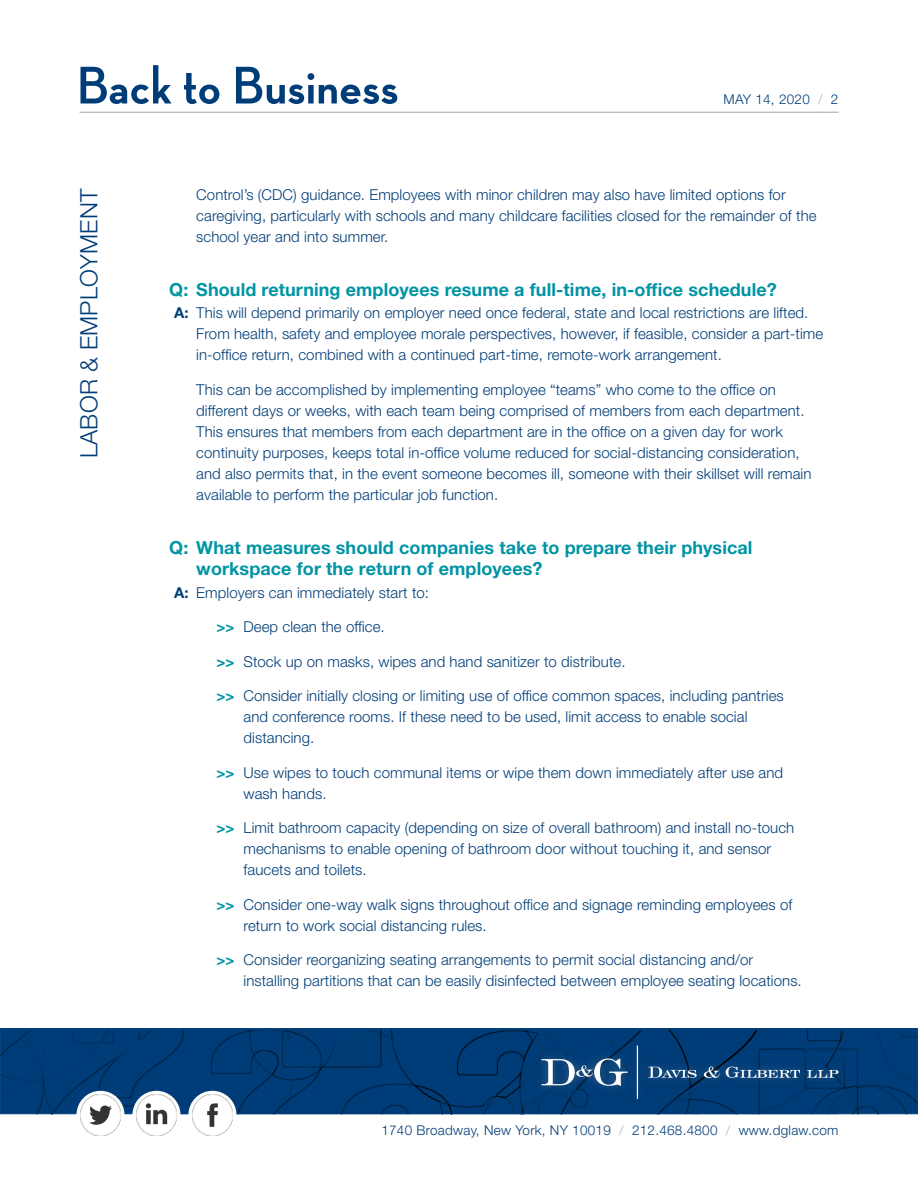
<style>
.page{position:relative;width:918px;height:1188px;background:#fff}
.page>*{position:absolute;margin:0;border:0;box-sizing:border-box;transform-origin:0 0}
.t1{font:700 54px "Neutra Disp";letter-spacing:.01em;color:#003d78}
.t2{font:300 24px "Helvetica Neue LT Std";letter-spacing:.01em;color:#003d78}
.PQ_-_Body_Text_-_FAQ{font:700 18px/21.6px "Helvetica Neue LT Std";letter-spacing:.005em;color:#0094a4}
.PQ_-_Body_Text_-_FAQ-2{font:300 15px/21px "Helvetica Neue LT Std";letter-spacing:.005em;color:#003d78}
.PQ_-_Body_Text_-_FAW{font:300 15px/21px "Helvetica Neue LT Std";letter-spacing:.005em;color:#003d78}
._03c_Article_Body_wh{font:300 13.5px "Helvetica Neue LT Std";letter-spacing:.02em;color:#003d78}
.s1{color:#a6b0ba}
.s2{font-weight:700}
.s3{font-weight:700;color:#0094a4}
</style>
<div class="page">
<div style="left:0;top:1028px;width:918px;height:86px;background:#003d78;border:1px solid #003d78"></div>
<hr style="left:169px;top:1113px;width:670px;height:1px;background:#003d78">
<div style="left:77px;top:1091px;width:47px;height:48px;background:#fff;border-radius:50%"></div>
<img style="left:80px;top:1094px;width:41px;height:41px">
<div style="left:132px;top:1091px;width:48px;height:48px;background:#fff;border-radius:50%"></div>
<img style="left:136px;top:1094px;width:41px;height:41px">
<div style="left:188px;top:1091px;width:48px;height:48px;background:#fff;border-radius:50%"></div>
<img style="left:192px;top:1094px;width:41px;height:41px">
<div style="left:533px;top:1037px;width:315px;height:70px;background:#fff;opacity:.25"></div>
<hr style="left:637px;top:1046px;width:1px;height:53px;background:#fff">
<svg style="left:541px;top:1058px;width:87px;height:28px"></svg>
<svg style="left:648px;top:1067px;width:49px;height:11px"></svg>
<svg style="left:704px;top:1067px;width:16px;height:11px"></svg>
<svg style="left:726px;top:1067px;width:74px;height:11px"></svg>
<svg style="left:807px;top:1070px;width:32px;height:8px"></svg>
<hr style="left:79px;top:112px;width:760px;height:1px;background:#a6b0ba">
<h1 class="t1" style="left:76px;top:55px;width:323px">Back to Business</h1>
<p class="_03c_Article_Body_wh" style="left:724px;top:90px;width:116px">MAY 14, 2020 <span class="s1">/</span> 2</p>
<h2 class="t2" style="left:74px;top:458px;width:271px;rotate:-90deg">LABOR &amp; EMPLOYMENT</h2>
<p class="PQ_-_Body_Text_-_FAQ-2" style="left:196px;top:184px;width:622px">Control’s (CDC) guidance. Employees with minor children may also have limited options for caregiving, particularly with schools and many childcare facilities closed for the remainder of the school year and into summer.</p>
<p class="PQ_-_Body_Text_-_FAQ" style="left:169px;top:278px;width:609px">Q: Should returning employees resume a full-time, in-office schedule?</p>
<p class="PQ_-_Body_Text_-_FAW" style="left:196px;top:302px;width:629px;text-indent:-22px"><span class="s2">A:</span> This will depend primarily on employer need once federal, state and local restrictions are lifted.<br>From health, safety and employee morale perspectives, however, if feasible, consider a part-time in-office return, combined with a continued part-time, remote-work arrangement.</p>
<p class="PQ_-_Body_Text_-_FAQ-2" style="left:196px;top:378px;width:617px">This can be accomplished by implementing employee “teams” who come to the office on different days or weeks, with each team being comprised of members from each department.<br>This ensures that members from each department are in the office on a given day for work continuity purposes, keeps total in-office volume reduced for social-distancing consideration, and also permits that, in the event someone becomes ill, someone with their skillset will remain available to perform the particular job function.</p>
<p class="PQ_-_Body_Text_-_FAQ" style="left:196px;top:536px;width:558px;text-indent:-27px">Q: What measures should companies take to prepare their physical workspace for the return of employees?</p>
<p class="PQ_-_Body_Text_-_FAW" style="left:174px;top:581px;width:256px"><span class="s2">A:</span> Employers can immediately start to:</p>
<p class="PQ_-_Body_Text_-_FAQ-2" style="left:217px;top:616px;width:170px"><span class="s3">&gt;&gt;&gt;</span> Deep clean the office.</p>
<p class="PQ_-_Body_Text_-_FAQ-2" style="left:217px;top:650px;width:411px"><span class="s3">&gt;&gt;&gt;</span> Stock up on masks, wipes and hand sanitizer to distribute.</p>
<p class="PQ_-_Body_Text_-_FAQ-2" style="left:244px;top:685px;width:542px;text-indent:-27px"><span class="s3">&gt;&gt;&gt;</span> Consider initially closing or limiting use of office common spaces, including pantries and conference rooms. If these need to be used, limit access to enable social distancing.</p>
<p class="PQ_-_Body_Text_-_FAQ-2" style="left:244px;top:761px;width:541px;text-indent:-27px"><span class="s3">&gt;&gt;&gt;</span> Use wipes to touch communal items or wipe them down immediately after use and wash hands.</p>
<p class="PQ_-_Body_Text_-_FAQ-2" style="left:244px;top:817px;width:552px;text-indent:-27px"><span class="s3">&gt;&gt;&gt;</span> Limit bathroom capacity (depending on size of overall bathroom) and install no-touch mechanisms to enable opening of bathroom door without touching it, and sensor faucets and toilets.</p>
<p class="PQ_-_Body_Text_-_FAQ-2" style="left:244px;top:893px;width:550px;text-indent:-27px"><span class="s3">&gt;&gt;&gt;</span> Consider one-way walk signs throughout office and signage reminding employees of return to work social distancing rules.</p>
<p class="PQ_-_Body_Text_-_FAQ-2" style="left:244px;top:949px;width:560px;text-indent:-27px"><span class="s3">&gt;&gt;&gt;</span> Consider reorganizing seating arrangements to permit social distancing and/or installing partitions that can be easily disinfected between employee seating locations.</p>
<p class="_03c_Article_Body_wh" style="left:381px;top:1122px;width:459px">1740 Broadway, New York, NY 10019 <span class="s1">/</span> 212.468.4800 <span class="s1">/</span> www.dglaw.com</p>
</div>
